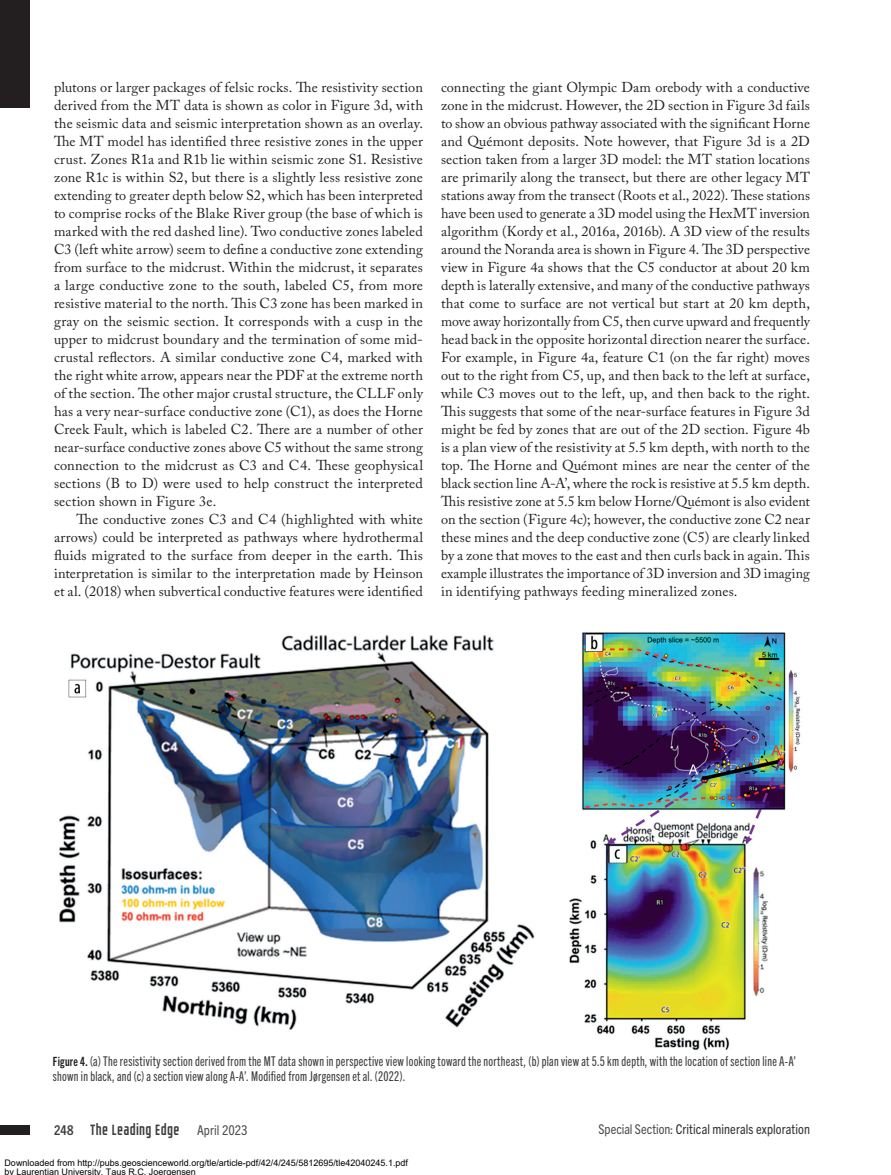
<style>
.page{position:relative;width:891px;height:1175px;background:#fff}
.page>*{position:absolute;margin:0;border:0;box-sizing:border-box;transform-origin:0 0}
.t1{font:15px "GROTESKIA";letter-spacing:.01em;color:#3e3e3f}
.Body{font:14.25px/18px "Adobe Caslon Pro";letter-spacing:.01em;color:#231f20;text-align:justify}
.Caption_-_Trade_Goth{font:13.5px/15px "Trade Gothic Next LT Pro Cm";letter-spacing:.02em;color:#3e3e3f}
.t2{font:condensed 13.5px "Trade Gothic Next LT Pro";letter-spacing:.005em;color:#312f30}
.t3{font:9px/9px "Arial";color:#000}
.s1{font-family:"Trade Gothic Next LT Pro Bd Cm";font-size:12.75px;color:#231f20}
.s2{font-family:"Trade Gothic Next LT Pro";font-weight:700;font-stretch:condensed;font-size:13.5px}
.s3{font-family:"Trade Gothic Next LT Pro";font-stretch:condensed;font-size:13.5px;color:#4b4c4d}
.s4{color:#4b4c4d}
</style>
<div class="page">
<img style="left:59px;top:632px;width:742px;height:418px">
<div style="left:0;top:1124px;width:29px;height:10px;background:#231f20"></div>
<div style="left:0;top:0;width:30px;height:108px;background:#231f20"></div>
<p class="Body" style="left:54px;top:78px;width:371px">plutons or larger packages of felsic rocks. The resistivity section derived from the MT data is shown as color in Figure 3d, with the seismic data and seismic interpretation shown as an overlay.<br>The MT model has identified three resistive zones in the upper crust. Zones R1a and R1b lie within seismic zone S1. Resistive zone R1c is within S2, but there is a slightly less resistive zone extending to greater depth below S2, which has been interpreted to comprise rocks of the Blake River group (the base of which is marked with the red dashed line). Two conductive zones labeled C3 (left white arrow) seem to define a conductive zone extending from surface to the midcrust. Within the midcrust, it separates a large conductive zone to the south, labeled C5, from more resistive material to the north. This C3 zone has been marked in gray on the seismic section. It corresponds with a cusp in the upper to midcrust boundary and the termination of some mid&shy;crustal reflectors. A similar conductive zone C4, marked with the right white arrow, appears near the PDF at the extreme north of the section. The other major crustal structure, the CLLF only has a very near-surface conductive zone (C1), as does the Horne Creek Fault, which is labeled C2. There are a number of other near-surface conductive zones above C5 without the same strong connection to the midcrust as C3 and C4. These geophysical sections (B to D) were used to help construct the interpreted section shown in Figure 3e.</p>
<p class="Body" style="left:54px;top:510px;width:371px;text-indent:22px">The conductive zones C3 and C4 (highlighted with white arrows) could be interpreted as pathways where hydrothermal fluids migrated to the surface from deeper in the earth. This interpretation is similar to the interpretation made by Heinson et al. (2018) when subvertical conductive features were identified</p>
<p class="Body" style="left:441px;top:78px;width:371px">connecting the giant Olympic Dam orebody with a conductive zone in the midcrust. However, the 2D section in Figure 3d fails to show an obvious pathway associated with the significant Horne and Quémont deposits. Note however, that Figure 3d is a 2D section taken from a larger 3D model: the MT station locations are primarily along the transect, but there are other legacy MT stations away from the transect (Roots et al., 2022). These stations have been used to generate a 3D model using the HexMT inversion algorithm (Kordy et al., 2016a, 2016b). A 3D view of the results around the Noranda area is shown in Figure 4. The 3D perspective view in Figure 4a shows that the C5 conductor at about 20 km depth is laterally extensive, and many of the conductive pathways that come to surface are not vertical but start at 20 km depth, move away horizontally from C5, then curve upward and frequently head back in the opposite horizontal direction nearer the surface.<br>For example, in Figure 4a, feature C1 (on the far right) moves out to the right from C5, up, and then back to the left at surface, while C3 moves out to the left, up, and then back to the right.<br>This suggests that some of the near-surface features in Figure 3d might be fed by zones that are out of the 2D section. Figure 4b is a plan view of the resistivity at 5.5 km depth, with north to the top. The Horne and Quémont mines are near the center of the black section line A-A’, where the rock is resistive at 5.5 km depth.<br>This resistive zone at 5.5 km below Horne/Quémont is also evident on the section (Figure 4c); however, the conductive zone C2 near these mines and the deep conductive zone (C5) are clearly linked by a zone that moves to the east and then curls back in again. This example illustrates the importance of 3D inversion and 3D imaging in identifying pathways feeding mineralized zones.</p>
<p class="Caption_-_Trade_Goth" style="left:53px;top:1052px;width:745px"><span class="s1">Figure 4.</span> (a) The resistivity section derived from the MT data shown in perspective view looking toward the northeast, (b) plan view at 5.5 km depth, with the location of section line A-A’ shown in black, and (c) a section view along A-A’. Modified from Jørgensen et al. (2022).</p>
<p class="t1" style="left:54px;top:1120px;width:195px"><span class="s2">248</span> The Leading Edge <span class="s3">April 2023</span></p>
<p class="t2" style="left:599px;top:1119px;width:213px"><span class="s4">Special Section:</span> Critical minerals exploration</p>
<p class="t3" style="left:4px;top:1159px;width:405px">Downloaded from http://pubs.geoscienceworld.org/tle/article-pdf/42/4/245/5812695/tle42040245.1.pdf by Laurentian University Taus R.C. Joergensen</p>
</div>
